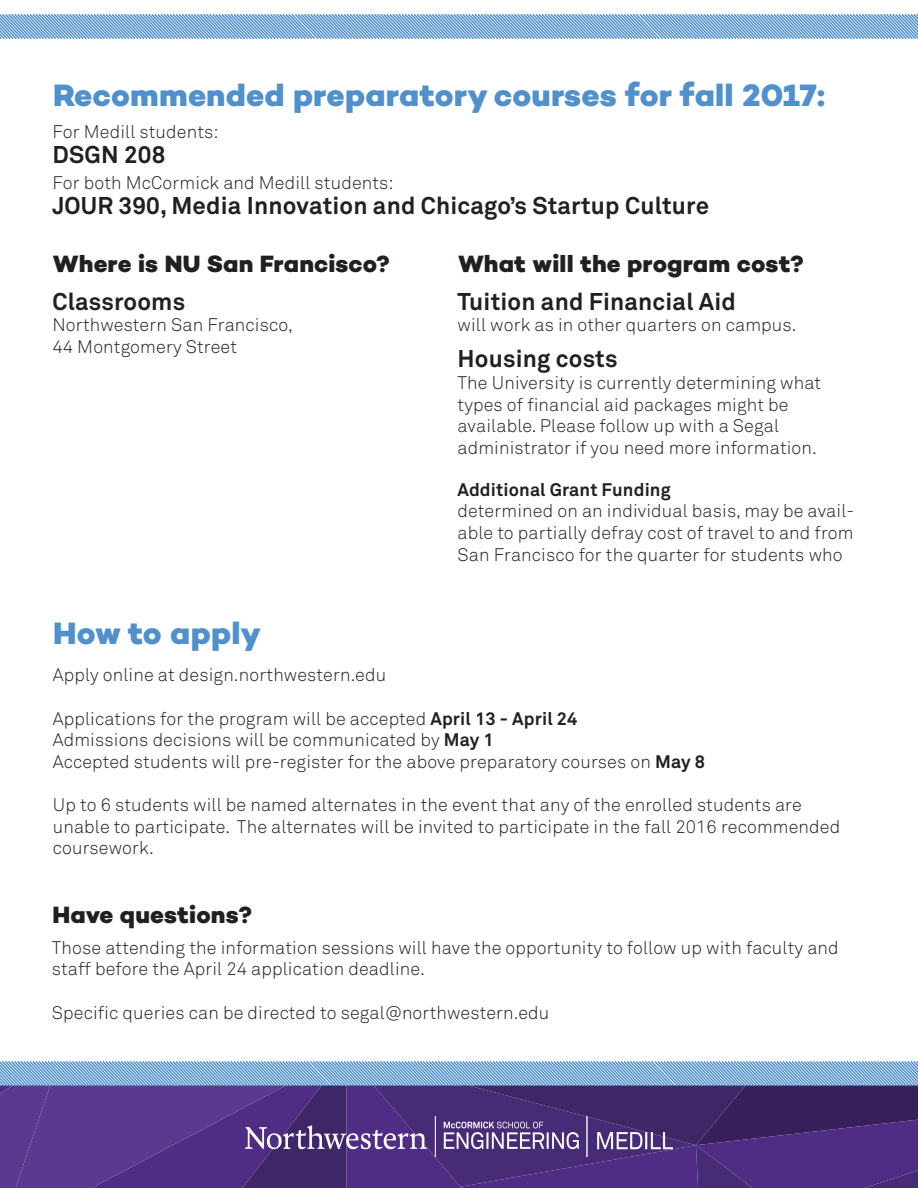
<style>
.page{position:relative;width:918px;height:1188px;background:#fff}
.page>*{position:absolute;margin:0;border:0;box-sizing:border-box;transform-origin:0 0}
.t1{font:800 31.5px "Campton";letter-spacing:.005em;color:#5090cc}
.t2{font:700 24px "Akkurat Pro";letter-spacing:.01em;color:#231f20}
.t3{font:800 24px "Campton";letter-spacing:.005em;color:#231f20}
.t4{font:300 18px/21.6px "Akkurat Pro";letter-spacing:.01em;color:#231f20}
.t5{font:700 18px "Akkurat Pro";letter-spacing:.01em;color:#231f20}
.s1{font-weight:700}
</style>
<div class="page">
<svg style="left:0;top:14px;width:918px;height:25px;background:#8bb5dd"></svg>
<svg style="left:0;top:1061px;width:918px;height:127px;background:#594c92"></svg>
<img style="left:245px;top:1117px;width:428px;height:39px">
<h1 class="t1" style="left:53px;top:76px;width:774px">Recommended preparatory courses for fall 2017:</h1>
<p class="t4" style="left:52px;top:121px;width:168px">For Medill students:</p>
<h2 class="t2" style="left:52px;top:140px;width:114px">DSGN 208</h2>
<p class="t4" style="left:52px;top:172px;width:343px">For both McCormick and Medill students:</p>
<h2 class="t2" style="left:52px;top:191px;width:658px">JOUR 390, Media Innovation and Chicago’s Startup Culture</h2>
<h2 class="t3" style="left:53px;top:249px;width:338px">Where is NU San Francisco?</h2>
<h2 class="t2" style="left:52px;top:287px;width:134px">Classrooms</h2>
<p class="t4" style="left:52px;top:314px;width:242px">Northwestern San Francisco,<br>44 Montgomery Street</p>
<h2 class="t3" style="left:458px;top:249px;width:347px">What will the program cost?</h2>
<h2 class="t2" style="left:458px;top:287px;width:280px">Tuition and Financial Aid</h2>
<p class="t4" style="left:458px;top:314px;width:341px">will work as in other quarters on campus.</p>
<h2 class="t2" style="left:458px;top:344px;width:162px">Housing costs</h2>
<p class="t4" style="left:458px;top:372px;width:365px">The University is currently determining what types of financial aid packages might be available. Please follow up with a Segal administrator if you need more information.</p>
<p class="t5" style="left:458px;top:478px;width:215px">Additional Grant Funding</p>
<p class="t4" style="left:458px;top:500px;width:398px;text-align:justify">determined on an individual basis, may be avail&shy;able to partially defray cost of travel to and from San Francisco for the quarter for students who</p>
<h1 class="t1" style="left:53px;top:614px;width:209px">How to apply</h1>
<p class="t4" style="left:53px;top:664px;width:335px">Apply online at design.northwestern.edu</p>
<p class="t4" style="left:53px;top:708px;width:654px">Applications for the program will be accepted <span class="s1">April 13 - April 24<br></span>Admissions decisions will be communicated by <span class="s1">May 1<br></span>Accepted students will pre-register for the above preparatory courses on <span class="s1">May 8</span></p>
<p class="t4" style="left:53px;top:794px;width:789px">Up to 6 students will be named alternates in the event that any of the enrolled students are unable to participate. The alternates will be invited to participate in the fall 2016 recommended coursework.</p>
<h2 class="t3" style="left:52px;top:900px;width:201px">Have questions?</h2>
<p class="t4" style="left:52px;top:937px;width:788px">Those attending the information sessions will have the opportunity to follow up with faculty and staff before the April 24 application deadline.</p>
<p class="t4" style="left:52px;top:1001px;width:499px">Specific queries can be directed to segal@northwestern.edu</p>
</div>
